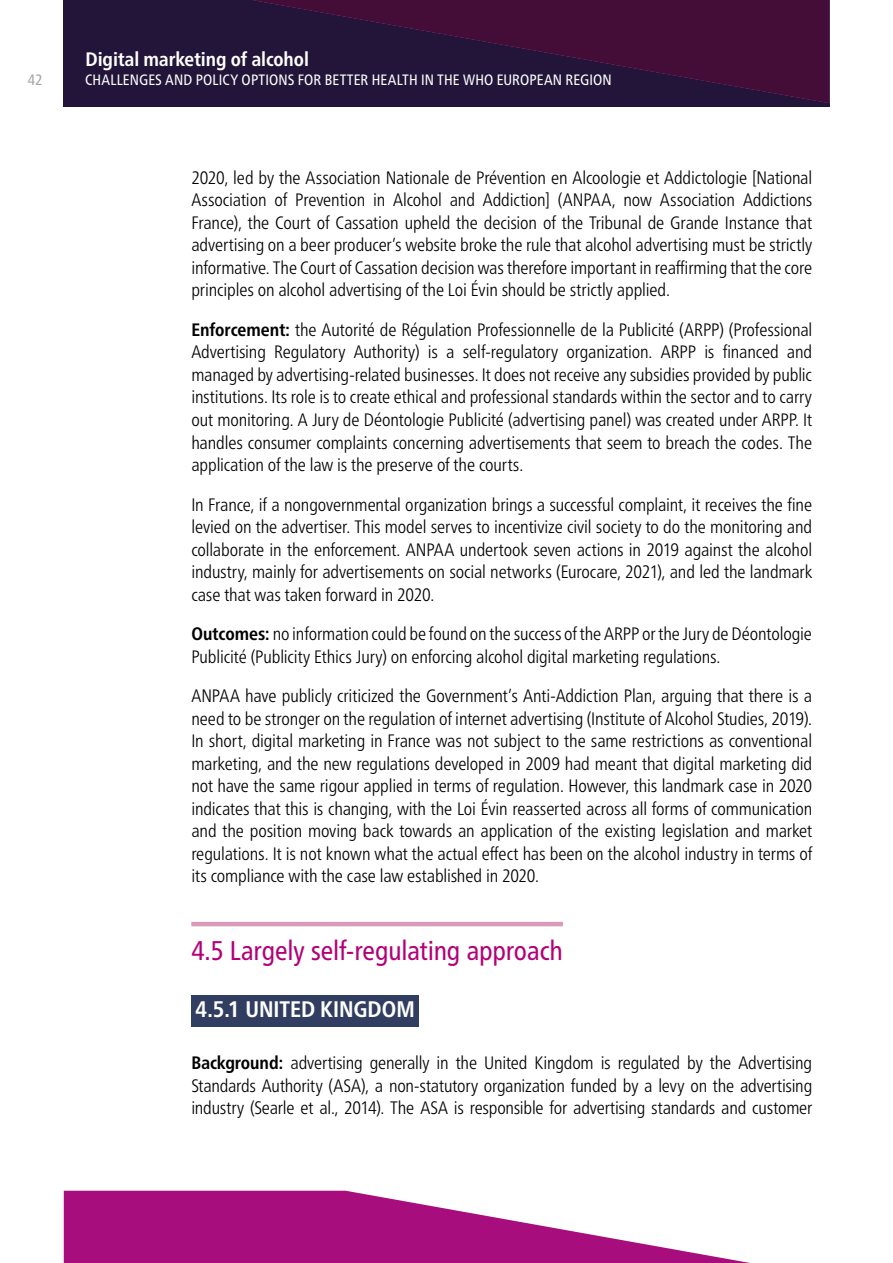
<style>
.page{position:relative;width:893px;height:1263px;background:#fff}
.page>*{position:absolute;margin:0;border:0;box-sizing:border-box;transform-origin:0 0}
.Header_2{font:condensed 27px "Frutiger Neue LTW1 G";letter-spacing:-.005em;color:#b30077}
.Header_country{font:700 condensed 22.5px "Frutiger Neue LTW1 G";color:#fff}
.t1{font:700 condensed 19.5px "Frutiger Neue LTW1 G";letter-spacing:-.005em;color:#fff}
.Main_text{font:300 condensed 18px/22.5px "Frutiger Neue LTW1 G";letter-spacing:-.005em;color:#000;text-align:justify}
.t2{font:condensed 15px "Frutiger Neue LTW1 G";letter-spacing:.01em;color:#fff}
.t3{font:condensed 15px "Frutiger Neue LTW1 G";color:#a5a5a5}
.s1{font-weight:700}
</style>
<div class="page">
<div style="left:64px;top:0;width:188px;height:106px;background:#221539"></div>
<svg style="left:252px;top:0;width:577px;height:106px;background:#321138"></svg>
<svg style="left:64px;top:1191px;width:686px;height:72px;fill:#a70d7c"></svg>
<hr style="left:191px;top:922px;width:372px;height:4px;background:#d89bb9">
<div style="left:191px;top:995px;width:228px;height:31px;background:#323e61"></div>
<p class="t3" style="left:28px;top:71px;width:16px">42</p>
<p class="t1" style="left:85px;top:44px;width:225px">Digital marketing of alcohol</p>
<p class="t2" style="left:85px;top:71px;width:528px">CHALLENGES AND POLICY OPTIONS FOR BETTER HEALTH IN THE WHO EUROPEAN REGION</p>
<p class="Main_text" style="left:191px;top:166px;width:622px">2020, led by the Association Nationale de Prévention en Alcoologie et Addictologie [National Association of Prevention in Alcohol and Addiction] (ANPAA, now Association Addictions France), the Court of Cassation upheld the decision of the Tribunal de Grande Instance that advertising on a beer producer’s website broke the rule that alcohol advertising must be strictly informative. The Court of Cassation decision was therefore important in reaffirming that the core principles on alcohol advertising of the Loi Évin should be strictly applied.</p>
<p class="Main_text" style="left:191px;top:318px;width:622px"><span class="s1">Enforcement:</span> the Autorité de Régulation Professionnelle de la Publicité (ARPP) (Professional Advertising Regulatory Authority) is a self-regulatory organization. ARPP is financed and managed by advertising-related businesses. It does not receive any subsidies provided by public institutions. Its role is to create ethical and professional standards within the sector and to carry out monitoring. A Jury de Déontologie Publicité (advertising panel) was created under ARPP. It handles consumer complaints concerning advertisements that seem to breach the codes. The application of the law is the preserve of the courts.</p>
<p class="Main_text" style="left:191px;top:493px;width:622px">In France, if a nongovernmental organization brings a successful complaint, it receives the fine levied on the advertiser. This model serves to incentivize civil society to do the monitoring and collaborate in the enforcement. ANPAA undertook seven actions in 2019 against the alcohol industry, mainly for advertisements on social networks (Eurocare, 2021), and led the landmark case that was taken forward in 2020.</p>
<p class="Main_text" style="left:191px;top:622px;width:622px"><span class="s1">Outcomes:</span> no information could be found on the success of the ARPP or the Jury de Déontologie<br>Publicité (Publicity Ethics Jury) on enforcing alcohol digital marketing regulations.</p>
<p class="Main_text" style="left:191px;top:684px;width:622px">ANPAA have publicly criticized the Government’s Anti-Addiction Plan, arguing that there is a need to be stronger on the regulation of internet advertising (Institute of Alcohol Studies, 2019).<br>In short, digital marketing in France was not subject to the same restrictions as conventional marketing, and the new regulations developed in 2009 had meant that digital marketing did not have the same rigour applied in terms of regulation. However, this landmark case in 2020 indicates that this is changing, with the Loi Évin reasserted across all forms of communication and the position moving back towards an application of the existing legislation and market regulations. It is not known what the actual effect has been on the alcohol industry in terms of its compliance with the case law established in 2020.</p>
<p class="Header_2" style="left:191px;top:935px;width:373px">4.5 Largely self-regulating approach</p>
<p class="Header_country" style="left:196px;top:992px;width:221px">4.5.1 UNITED KINGDOM</p>
<p class="Main_text" style="left:191px;top:1051px;width:622px"><span class="s1">Background:</span> advertising generally in the United Kingdom is regulated by the Advertising Standards Authority (ASA), a non-statutory organization funded by a levy on the advertising industry (Searle et al., 2014). The ASA is responsible for advertising standards and customer</p>
</div>
